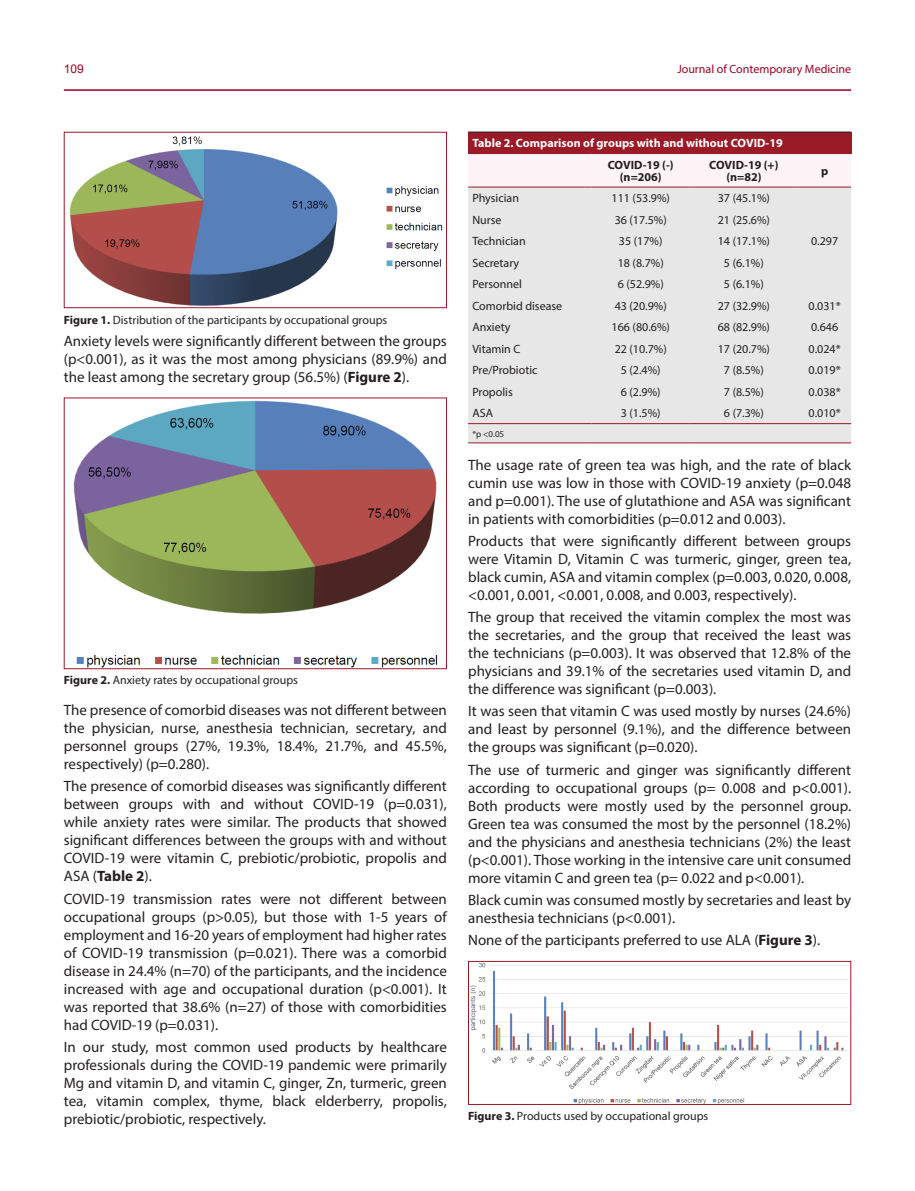
<style>
.page{position:relative;width:915px;height:1191px;background:#fff}
.page>*{position:absolute;margin:0;border:0;box-sizing:border-box;transform-origin:0 0}
.Ana_Metin{font:15px/18px "Myriad Pro";color:#231f20;text-align:justify}
.Tablo_metni{font:12px "Myriad Pro";color:#231f20}
.Tablo_B{font:700 12px "Myriad Pro";color:#fff}
.Tablo_metni-2{font:700 12px "Myriad Pro";color:#231f20}
.t1{font:12px "Myriad Pro";color:#990323}
.t2{font:12px "Arial";color:#990323}
.Tablo_metni-3{font:9px "Myriad Pro";color:#231f20}
.s1{font-weight:700}
</style>
<div class="page">
<hr style="left:64px;top:89px;width:786px;height:2px;background:#990323">
<img style="left:69px;top:136px;width:374px;height:170px">
<div style="left:64px;top:132px;width:382px;height:176px;border:1px solid #9a1a27"></div>
<img style="left:73px;top:400px;width:365px;height:267px">
<div style="left:468px;top:132px;width:382px;height:21px;background:#9a1a27"></div>
<div style="left:468px;top:154px;width:382px;height:33px;background:#fef4f8"></div>
<div style="left:468px;top:188px;width:382px;height:254px;background:#e7e7e8"></div>
<hr style="left:468px;top:132px;width:123px;height:1px;background:#231f20">
<hr style="left:591px;top:132px;width:98px;height:1px;background:#231f20">
<hr style="left:689px;top:132px;width:108px;height:1px;background:#231f20">
<hr style="left:797px;top:132px;width:53px;height:1px;background:#231f20">
<hr style="left:468px;top:153px;width:123px;height:1px;background:#9a1a27">
<hr style="left:591px;top:153px;width:98px;height:1px;background:#9a1a27">
<hr style="left:689px;top:153px;width:108px;height:1px;background:#9a1a27">
<hr style="left:797px;top:153px;width:53px;height:1px;background:#9a1a27">
<hr style="left:468px;top:187px;width:123px;height:1px;background:#9a1a27">
<hr style="left:591px;top:187px;width:98px;height:1px;background:#9a1a27">
<hr style="left:689px;top:187px;width:108px;height:1px;background:#9a1a27">
<hr style="left:797px;top:187px;width:53px;height:1px;background:#9a1a27">
<hr style="left:468px;top:423px;width:123px;height:1px;background:#9a1a27">
<hr style="left:591px;top:423px;width:98px;height:1px;background:#9a1a27">
<hr style="left:689px;top:423px;width:108px;height:1px;background:#9a1a27">
<hr style="left:797px;top:423px;width:53px;height:1px;background:#9a1a27">
<hr style="left:468px;top:442px;width:123px;height:1px;background:#9a1a27">
<hr style="left:591px;top:442px;width:98px;height:1px;background:#9a1a27">
<hr style="left:689px;top:442px;width:108px;height:1px;background:#9a1a27">
<hr style="left:797px;top:442px;width:53px;height:1px;background:#9a1a27">
<img style="left:470px;top:963px;width:378px;height:139px">
<div style="left:468px;top:961px;width:382px;height:143px;border:1px solid #9a1a27"></div>
<p class="t2" style="left:64px;top:60px;width:22px">109</p>
<p class="t1" style="left:677px;top:61px;width:175px">Journal of Contemporary Medicine</p>
<p class="Tablo_B" style="left:472px;top:135px;width:312px">Table 2. Comparison of groups with and without COVID-19</p>
<p class="Tablo_metni-2" style="left:607px;top:157px;width:67px">COVID-19 (-)</p>
<p class="Tablo_metni-2" style="left:619px;top:169px;width:43px">(n=206)</p>
<p class="Tablo_metni-2" style="left:709px;top:157px;width:71px">COVID-19 (+)</p>
<p class="Tablo_metni-2" style="left:726px;top:169px;width:37px">(n=82)</p>
<p class="Tablo_metni-2" style="left:820px;top:163px;width:9px">p</p>
<p class="Tablo_metni" style="left:64px;top:312px;width:325px"><span class="s1">Figure 1.</span> Distribution of the participants by occupational groups</p>
<p class="Ana_Metin" style="left:64px;top:331px;width:384px">Anxiety levels were significantly different between the groups (p&lt;0.001), as it was the most among physicians (89.9%) and the least among the secretary group (56.5%) (<span class="s1">Figure 2</span>).</p>
<p class="Tablo_metni" style="left:64px;top:673px;width:236px"><span class="s1">Figure 2.</span> Anxiety rates by occupational groups</p>
<p class="Ana_Metin" style="left:64px;top:701px;width:384px">The presence of comorbid diseases was not different between the physician, nurse, anesthesia technician, secretary, and personnel groups (27%, 19.3%, 18.4%, 21.7%, and 45.5%, respectively) (p=0.280).</p>
<p class="Ana_Metin" style="left:64px;top:777px;width:384px">The presence of comorbid diseases was significantly different between groups with and without COVID-19 (p=0.031), while anxiety rates were similar. The products that showed significant differences between the groups with and without COVID-19 were vitamin C, prebiotic/probiotic, propolis and ASA (<span class="s1">Table 2</span>).</p>
<p class="Ana_Metin" style="left:64px;top:889px;width:384px">COVID-19 transmission rates were not different between occupational groups (p&gt;0.05), but those with 1-5 years of employment and 16-20 years of employment had higher rates of COVID-19 transmission (p=0.021). There was a comorbid disease in 24.4% (n=70) of the participants, and the incidence increased with age and occupational duration (p&lt;0.001). It was reported that 38.6% (n=27) of those with comorbidities had COVID-19 (p=0.031).</p>
<p class="Ana_Metin" style="left:64px;top:1037px;width:384px">In our study, most common used products by healthcare professionals during the COVID-19 pandemic were primarily Mg and vitamin D, and vitamin C, ginger, Zn, turmeric, green tea, vitamin complex, thyme, black elderberry, propolis, prebiotic/probiotic, respectively.</p>
<p class="Tablo_metni" style="left:472px;top:191px;width:48px">Physician</p>
<p class="Tablo_metni" style="left:611px;top:191px;width:60px">111 (53.9%)</p>
<p class="Tablo_metni" style="left:717px;top:191px;width:54px">37 (45.1%)</p>
<p class="Tablo_metni" style="left:472px;top:212px;width:31px">Nurse</p>
<p class="Tablo_metni" style="left:614px;top:212px;width:54px">36 (17.5%)</p>
<p class="Tablo_metni" style="left:717px;top:212px;width:54px">21 (25.6%)</p>
<p class="Tablo_metni" style="left:472px;top:234px;width:55px">Technician</p>
<p class="Tablo_metni" style="left:618px;top:234px;width:45px">35 (17%)</p>
<p class="Tablo_metni" style="left:717px;top:234px;width:54px">14 (17.1%)</p>
<p class="Tablo_metni" style="left:472px;top:255px;width:48px">Secretary</p>
<p class="Tablo_metni" style="left:617px;top:255px;width:47px">18 (8.7%)</p>
<p class="Tablo_metni" style="left:723px;top:255px;width:41px">5 (6.1%)</p>
<p class="Tablo_metni" style="left:472px;top:277px;width:51px">Personnel</p>
<p class="Tablo_metni" style="left:617px;top:277px;width:47px">6 (52.9%)</p>
<p class="Tablo_metni" style="left:723px;top:277px;width:41px">5 (6.1%)</p>
<p class="Tablo_metni" style="left:472px;top:298px;width:91px">Comorbid disease</p>
<p class="Tablo_metni" style="left:614px;top:298px;width:54px">43 (20.9%)</p>
<p class="Tablo_metni" style="left:717px;top:298px;width:54px">27 (32.9%)</p>
<p class="Tablo_metni" style="left:808px;top:298px;width:34px">0.031*</p>
<p class="Tablo_metni" style="left:472px;top:320px;width:40px">Anxiety</p>
<p class="Tablo_metni" style="left:611px;top:320px;width:60px">166 (80.6%)</p>
<p class="Tablo_metni" style="left:717px;top:320px;width:54px">68 (82.9%)</p>
<p class="Tablo_metni" style="left:810px;top:320px;width:29px">0.646</p>
<p class="Tablo_metni" style="left:472px;top:341px;width:50px">Vitamin C</p>
<p class="Tablo_metni" style="left:614px;top:341px;width:54px">22 (10.7%)</p>
<p class="Tablo_metni" style="left:717px;top:341px;width:54px">17 (20.7%)</p>
<p class="Tablo_metni" style="left:808px;top:341px;width:34px">0.024*</p>
<p class="Tablo_metni" style="left:472px;top:363px;width:67px">Pre/Probiotic</p>
<p class="Tablo_metni" style="left:620px;top:363px;width:41px">5 (2.4%)</p>
<p class="Tablo_metni" style="left:723px;top:363px;width:41px">7 (8.5%)</p>
<p class="Tablo_metni" style="left:808px;top:363px;width:34px">0.019*</p>
<p class="Tablo_metni" style="left:472px;top:384px;width:42px">Propolis</p>
<p class="Tablo_metni" style="left:620px;top:384px;width:41px">6 (2.9%)</p>
<p class="Tablo_metni" style="left:723px;top:384px;width:41px">7 (8.5%)</p>
<p class="Tablo_metni" style="left:808px;top:384px;width:34px">0.038*</p>
<p class="Tablo_metni" style="left:472px;top:406px;width:22px">ASA</p>
<p class="Tablo_metni" style="left:620px;top:406px;width:41px">3 (1.5%)</p>
<p class="Tablo_metni" style="left:723px;top:406px;width:41px">6 (7.3%)</p>
<p class="Tablo_metni" style="left:808px;top:406px;width:34px">0.010*</p>
<p class="Tablo_metni-3" style="left:472px;top:428px;width:33px">*p &lt;0.05</p>
<p class="Ana_Metin" style="left:468px;top:455px;width:384px">The usage rate of green tea was high, and the rate of black cumin use was low in those with COVID-19 anxiety (p=0.048 and p=0.001). The use of glutathione and ASA was significant in patients with comorbidities (p=0.012 and 0.003).</p>
<p class="Ana_Metin" style="left:468px;top:531px;width:384px">Products that were significantly different between groups were Vitamin D, Vitamin C was turmeric, ginger, green tea, black cumin, ASA and vitamin complex (p=0.003, 0.020, 0.008, &lt;0.001, 0.001, &lt;0.001, 0.008, and 0.003, respectively).</p>
<p class="Ana_Metin" style="left:468px;top:608px;width:384px">The group that received the vitamin complex the most was the secretaries, and the group that received the least was the technicians (p=0.003). It was observed that 12.8% of the physicians and 39.1% of the secretaries used vitamin D, and the difference was significant (p=0.003).</p>
<p class="Ana_Metin" style="left:468px;top:702px;width:384px">It was seen that vitamin C was used mostly by nurses (24.6%) and least by personnel (9.1%), and the difference between the groups was significant (p=0.020).</p>
<p class="Ana_Metin" style="left:468px;top:760px;width:384px">The use of turmeric and ginger was significantly different according to occupational groups (p= 0.008 and p&lt;0.001).<br>Both products were mostly used by the personnel group.<br>Green tea was consumed the most by the personnel (18.2%) and the physicians and anesthesia technicians (2%) the least (p&lt;0.001). Those working in the intensive care unit consumed more vitamin C and green tea (p= 0.022 and p&lt;0.001).</p>
<p class="Ana_Metin" style="left:468px;top:890px;width:384px">Black cumin was consumed mostly by secretaries and least by anesthesia technicians (p&lt;0.001).</p>
<p class="Ana_Metin" style="left:468px;top:931px;width:353px">None of the participants preferred to use ALA (<span class="s1">Figure 3</span>).</p>
<p class="Tablo_metni" style="left:810px;top:234px;width:29px">0.297</p>
<p class="Tablo_metni" style="left:468px;top:1108px;width:242px"><span class="s1">Figure 3.</span> Products used by occupational groups</p>
</div>
